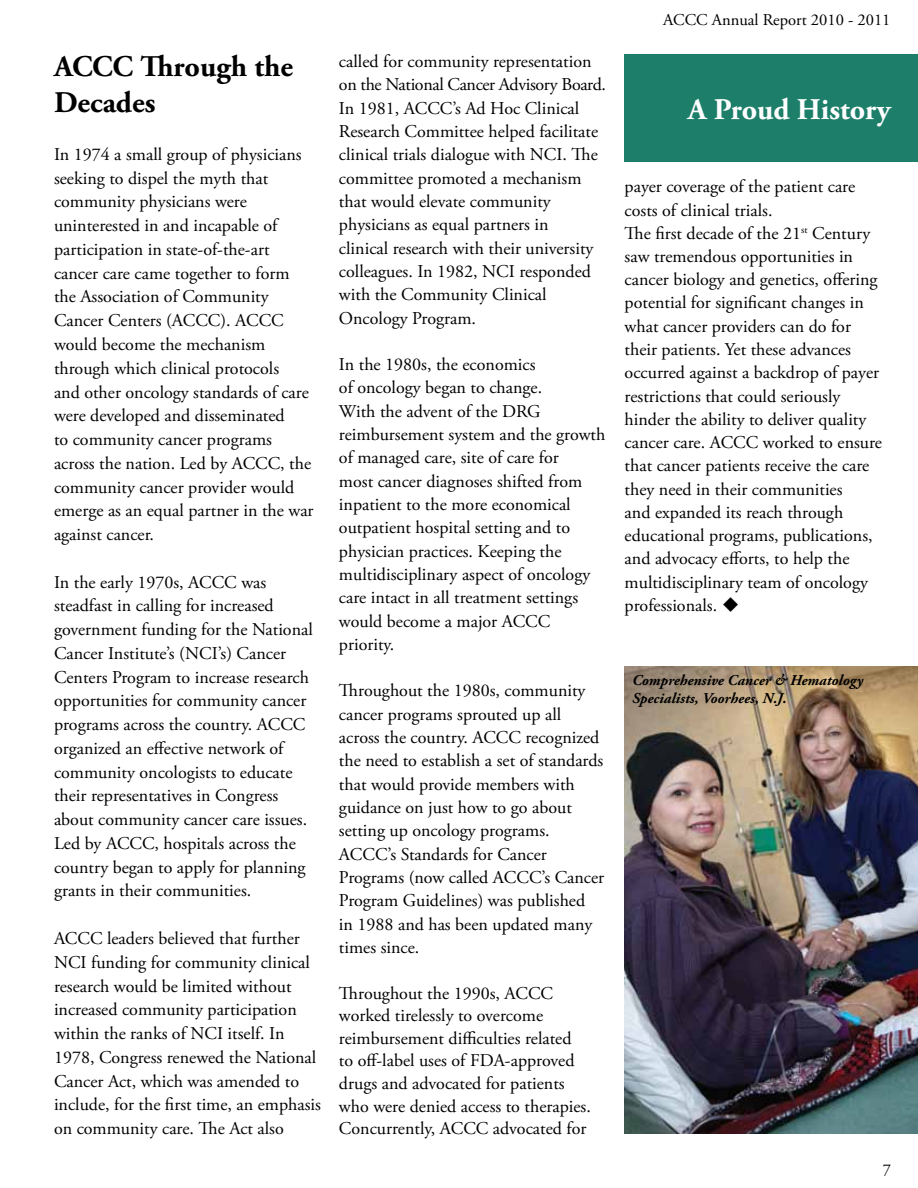
<style>
.page{position:relative;width:918px;height:1188px;background:#fff}
.page>*{position:absolute;margin:0;border:0;box-sizing:border-box;transform-origin:0 0}
.t1{font:700 30px/36.5px "Adobe Garamond Pro";color:#000}
.t2{font:700 30px "Adobe Garamond Pro";color:#fff}
.t3{font:18px/23.2px "Adobe Garamond Pro";color:#000}
.t4{font:16.5px "Adobe Garamond Pro";color:#000}
.t5{font:italic 700 15px/18px "Adobe Garamond Pro";color:#000}
</style>
<div class="page">
<div style="left:624px;top:54px;width:294px;height:108px;background:#1d7f6a"></div>
<img style="left:625px;top:667px;width:293px;height:467px">
<h1 class="t1" style="left:54px;top:49px;width:241px">ACCC Through the<br>Decades</h1>
<p class="t3" style="left:54px;top:143px;width:261px;line-height:23.7px">In 1974 a small group of physicians seeking to dispel the myth that community physicians were uninterested in and incapable of participation in state-of-the-art cancer care came together to form the Association of Community<br>Cancer Centers (ACCC). ACCC would become the mechanism through which clinical protocols<br>and other oncology standards of care were developed and disseminated<br>to community cancer programs across the nation. Led by ACCC, the community cancer provider would emerge as an equal partner in the war against cancer.</p>
<p class="t3" style="left:54px;top:571px;width:260px;line-height:23.7px">In the early 1970s, ACCC was steadfast in calling for increased government funding for the National Cancer Institute’s (NCI’s) Cancer Centers Program to increase research opportunities for community cancer programs across the country. ACCC organized an effective network of community oncologists to educate their representatives in Congress about community cancer care issues.<br>Led by ACCC, hospitals across the country began to apply for planning grants in their communities.</p>
<p class="t3" style="left:54px;top:927px;width:268px;line-height:23.7px">ACCC leaders believed that further NCI funding for community clinical research would be limited without increased community participation within the ranks of NCI itself. In 1978, Congress renewed the National Cancer Act, which was amended to include, for the first time, an emphasis on community care. The Act also</p>
<p class="t3" style="left:339px;top:50px;width:268px">called for community representation on the National Cancer Advisory Board.<br>In 1981, ACCC’s Ad Hoc Clinical Research Committee helped facilitate clinical trials dialogue with NCI. The committee promoted a mechanism that would elevate community physicians as equal partners in<br>clinical research with their university colleagues. In 1982, NCI responded with the Community Clinical Oncology Program.</p>
<p class="t3" style="left:339px;top:353px;width:268px">In the 1980s, the economics<br>of oncology began to change.<br>With the advent of the DRG reimbursement system and the growth of managed care, site of care for<br>most cancer diagnoses shifted from inpatient to the more economical outpatient hospital setting and to physician practices. Keeping the multidisciplinary aspect of oncology care intact in all treatment settings would become a major ACCC priority.</p>
<p class="t3" style="left:339px;top:680px;width:267px">Throughout the 1980s, community cancer programs sprouted up all across the country. ACCC recognized the need to establish a set of standards that would provide members with guidance on just how to go about setting up oncology programs.<br>ACCC’s Standards for Cancer<br>Programs (now called ACCC’s Cancer<br>Program Guidelines) was published<br>in 1988 and has been updated many times since.</p>
<p class="t3" style="left:339px;top:982px;width:253px;line-height:22.5px">Throughout the 1990s, ACCC worked tirelessly to overcome reimbursement difficulties related<br>to off-label uses of FDA-approved drugs and advocated for patients who were denied access to therapies.<br>Concurrently, ACCC advocated for</p>
<p class="t4" style="left:663px;top:10px;width:229px">ACCC Annual Report 2010 - 2011</p>
<h1 class="t2" style="left:688px;top:92px;width:205px">A Proud History</h1>
<p class="t3" style="left:625px;top:176px;width:259px">payer coverage of the patient care costs of clinical trials.<br>The first decade of the 21<sup>st</sup> Century saw tremendous opportunities in cancer biology and genetics, offering potential for significant changes in what cancer providers can do for their patients. Yet these advances occurred against a backdrop of payer restrictions that could seriously hinder the ability to deliver quality cancer care. ACCC worked to ensure that cancer patients receive the care they need in their communities<br>and expanded its reach through educational programs, publications, and advocacy efforts, to help the multidisciplinary team of oncology professionals. ◆</p>
<p class="t5" style="left:632px;top:671px;width:233px">Comprehensive Cancer &amp; Hematology<br>Specialists, Voorhees, N.J.</p>
<p class="t4" style="left:883px;top:1160px;width:10px">7</p>
</div>
